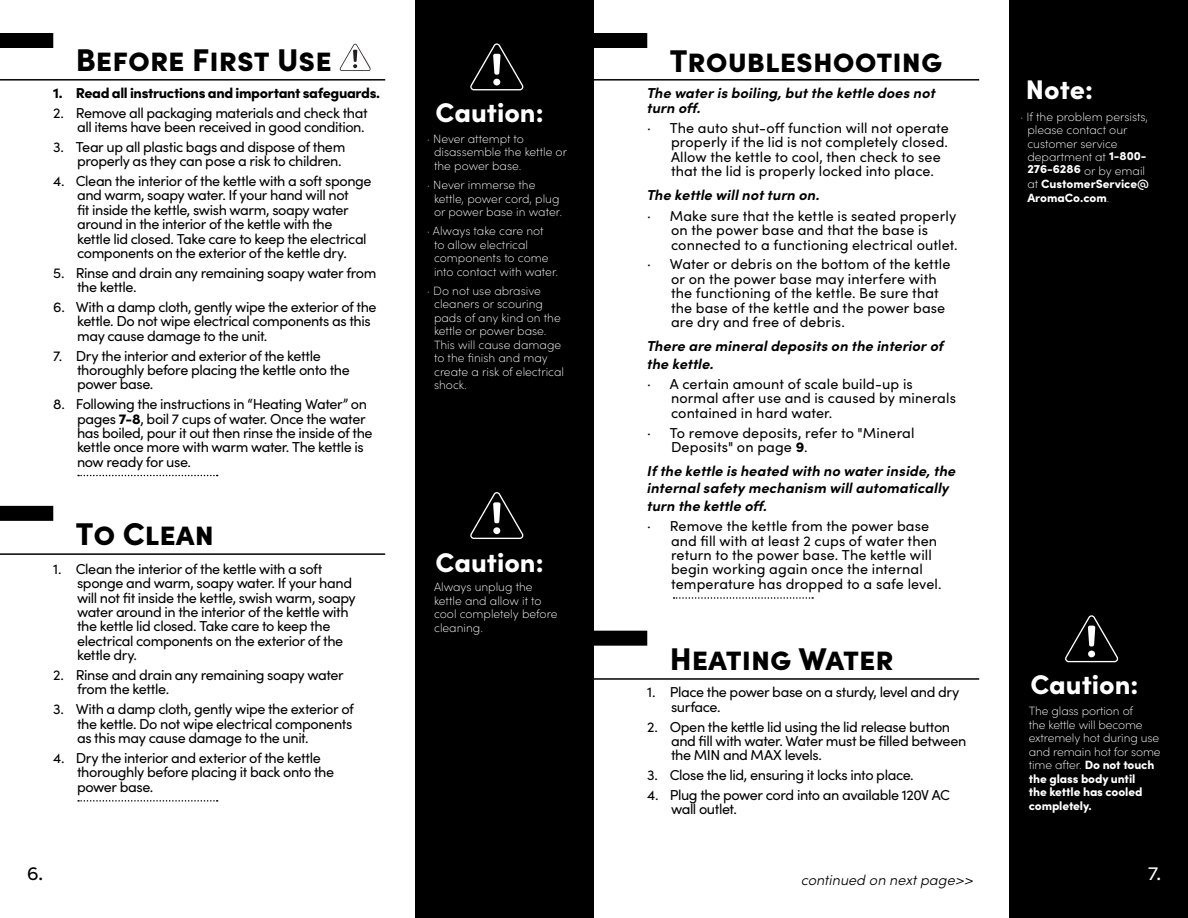
<style>
.page{position:relative;width:1188px;height:918px;background:#fff}
.page>*{position:absolute;margin:0;border:0;box-sizing:border-box;transform-origin:0 0}
.Heading{font:900 31.5px "Sofia Pro";color:#000}
.Heading-2{font:900 27px "Sofia Pro";color:#fff}
.t1{font:18px "Filson Pro";color:#000}
.t2{font:18px "Filson Pro";color:#fff}
.Body_List{font:14.4px/14.4px "Sofia Pro";letter-spacing:-.025em;color:#000}
.Body_List-2{font:14.4px/14.4px "Sofia Pro";letter-spacing:.005em;color:#000}
.t3{font:italic 700 14.4px/17.4px "Sofia Pro";letter-spacing:.005em;color:#000}
.Body_List-3{font:14.4px/14.4px "Sofia Pro";letter-spacing:.01em;color:#000}
.Body_List-4{font:900 14.4px "Sofia Pro";color:#000}
.t4{font:italic 300 14.4px "Sofia Pro";color:#000}
.note{font:200 12px/13.5px "Sofia Pro";color:#fff}
.s1{font-weight:900}
</style>
<div class="page">
<div style="left:416px;top:0;width:178px;height:918px;background:#000"></div>
<div style="left:1010px;top:0;width:178px;height:918px;background:#000"></div>
<svg style="left:78px;top:475px;width:140px;height:1px"></svg>
<svg style="left:674px;top:597px;width:139px;height:2px"></svg>
<svg style="left:470px;top:492px;width:54px;height:47px"></svg>
<svg style="left:1065px;top:615px;width:54px;height:47px"></svg>
<hr style="left:0;top:79px;width:385px;height:2px;background:#000">
<div style="left:0;top:33px;width:53px;height:15px;background:#000"></div>
<svg style="left:339px;top:44px;width:32px;height:27px"></svg>
<hr style="left:0;top:553px;width:385px;height:2px;background:#000">
<div style="left:0;top:506px;width:53px;height:15px;background:#000"></div>
<svg style="left:78px;top:800px;width:140px;height:2px"></svg>
<hr style="left:594px;top:79px;width:385px;height:2px;background:#000">
<div style="left:567px;top:33px;width:80px;height:15px;background:#000"></div>
<hr style="left:594px;top:678px;width:385px;height:2px;background:#000">
<div style="left:567px;top:631px;width:80px;height:15px;background:#000"></div>
<svg style="left:470px;top:43px;width:54px;height:47px"></svg>
<p class="Heading" style="left:76px;top:35px;width:258px">Before First Use</p>
<p class="Body_List-4" style="left:53px;top:81px;width:328px">1. Read all instructions and important safeguards.</p>
<p class="Body_List" style="left:53px;top:105px;width:316px;text-align:right">2. Remove all packaging materials and check that all items have been received in good condition.</p>
<p class="Body_List" style="left:53px;top:139px;width:294px;text-align:right">3. Tear up all plastic bags and dispose of them properly as they can pose a risk to children.</p>
<p class="Body_List" style="left:77px;top:173px;width:296px;text-indent:-24px">4. Clean the interior of the kettle with a soft sponge and warm, soapy water. If your hand will not<br>fit inside the kettle, swish warm, soapy water around in the interior of the kettle with the<br>kettle lid closed. Take care to keep the electrical components on the exterior of the kettle dry.</p>
<p class="Body_List" style="left:77px;top:265px;width:301px;text-indent:-24px">5. Rinse and drain any remaining soapy water from the kettle.</p>
<p class="Body_List" style="left:77px;top:299px;width:301px;text-indent:-24px">6. With a damp cloth, gently wipe the exterior of the kettle. Do not wipe electrical components as this may cause damage to the unit.</p>
<p class="Body_List" style="left:77px;top:348px;width:274px;text-indent:-24px">7. Dry the interior and exterior of the kettle thoroughly before placing the kettle onto the power base.</p>
<p class="Body_List" style="left:77px;top:396px;width:297px;text-indent:-24px">8. Following the instructions in “Heating Water” on pages <span class="s1">7-8</span>, boil 7 cups of water. Once the water has boiled, pour it out then rinse the inside of the kettle once more with warm water. The kettle is now ready for use.</p>
<p class="Heading" style="left:76px;top:509px;width:140px">To Clean</p>
<p class="Body_List" style="left:77px;top:561px;width:280px;text-indent:-24px">1. Clean the interior of the kettle with a soft sponge and warm, soapy water. If your hand will not fit inside the kettle, swish warm, soapy water around in the interior of the kettle with the kettle lid closed. Take care to keep the electrical components on the exterior of the kettle dry.</p>
<p class="Body_List" style="left:77px;top:667px;width:268px;text-indent:-24px">2. Rinse and drain any remaining soapy water from the kettle.</p>
<p class="Body_List" style="left:77px;top:701px;width:278px;text-align:justify;text-indent:-24px">3. With a damp cloth, gently wipe the exterior of the kettle. Do not wipe electrical components as this may cause damage to the unit.</p>
<p class="Body_List" style="left:77px;top:750px;width:259px;text-indent:-24px">4. Dry the interior and exterior of the kettle thoroughly before placing it back onto the power base.</p>
<p class="t1" style="left:27px;top:862px;width:18px">6.</p>
<p class="Heading-2" style="left:436px;top:92px;width:110px">Caution:</p>
<p class="note" style="left:434px;top:131px;width:135px;text-indent:-7px">· Never attempt to disassemble the kettle or the power base.</p>
<p class="note" style="left:434px;top:177px;width:129px;text-indent:-7px">· Never immerse the kettle, power cord, plug or power base in water.</p>
<p class="note" style="left:434px;top:224px;width:126px;text-indent:-7px">· Always take care not<br>to allow electrical components to come into contact with water.</p>
<p class="note" style="left:434px;top:283px;width:131px;text-indent:-7px">· Do not use abrasive cleaners or scouring pads of any kind on the kettle or power base.<br>This will cause damage to the finish and may create a risk of electrical shock.</p>
<p class="Heading-2" style="left:436px;top:541px;width:110px">Caution:</p>
<p class="note" style="left:434px;top:580px;width:125px">Always unplug the kettle and allow it to cool completely before cleaning.</p>
<p class="Heading" style="left:670px;top:36px;width:274px">Troubleshooting</p>
<p class="t3" style="left:647px;top:85px;width:290px;line-height:14.4px">The water is boiling, but the kettle does not turn off.</p>
<p class="Body_List-2" style="left:671px;top:120px;width:279px;text-indent:-24px">· The auto shut-off function will not operate properly if the lid is not completely closed.<br>Allow the kettle to cool, then check to see that the lid is properly locked into place.</p>
<p class="t3" style="left:647px;top:185px;width:174px">The kettle will not turn on.</p>
<p class="Body_List-2" style="left:671px;top:208px;width:288px;text-indent:-24px">· Make sure that the kettle is seated properly on the power base and that the base is connected to a functioning electrical outlet.</p>
<p class="Body_List-2" style="left:671px;top:256px;width:281px;text-indent:-24px">· Water or debris on the bottom of the kettle or on the power base may interfere with the functioning of the kettle. Be sure that the base of the kettle and the power base are dry and free of debris.</p>
<p class="t3" style="left:647px;top:336px;width:298px">There are mineral deposits on the interior of the kettle.</p>
<p class="Body_List-2" style="left:671px;top:376px;width:286px;text-indent:-24px">· A certain amount of scale build-up is normal after use and is caused by minerals contained in hard water.</p>
<p class="Body_List-3" style="left:671px;top:424px;width:245px;text-indent:-24px">· To remove deposits, refer to "Mineral<br>Deposits" on page <span class="s1">9</span>.</p>
<p class="t3" style="left:647px;top:461px;width:310px">If the kettle is heated with no water inside, the internal safety mechanism will automatically turn the kettle off.</p>
<p class="Body_List-2" style="left:671px;top:518px;width:272px;text-indent:-24px">· Remove the kettle from the power base and fill with at least 2 cups of water then return to the power base. The kettle will begin working again once the internal temperature has dropped to a safe level.</p>
<p class="Heading" style="left:670px;top:634px;width:226px">Heating Water</p>
<p class="Body_List" style="left:671px;top:684px;width:290px;text-indent:-24px">1. Place the power base on a sturdy, level and dry surface.</p>
<p class="Body_List" style="left:671px;top:719px;width:297px;text-indent:-24px">2. Open the kettle lid using the lid release button and fill with water. Water must be filled between the MIN and MAX levels.</p>
<p class="Body_List" style="left:647px;top:767px;width:268px">3. Close the lid, ensuring it locks into place.</p>
<p class="Body_List" style="left:671px;top:787px;width:281px;text-indent:-24px">4. Plug the power cord into an available 120V AC wall outlet.</p>
<p class="t4" style="left:801px;top:869px;width:174px">continued on next page&gt;&gt;</p>
<p class="Heading-2" style="left:1026px;top:68px;width:69px">Note:</p>
<p class="note" style="left:1027px;top:109px;width:123px;text-indent:-7px">· If the problem persists, please contact our customer service department at <span class="s1">1-800-<br>276-6286</span> or by email at <span class="s1">CustomerService@<br>AromaCo.com</span>.</p>
<p class="Heading-2" style="left:1030px;top:663px;width:110px">Caution:</p>
<p class="note" style="left:1029px;top:703px;width:133px">The glass portion of<br>the kettle will become extremely hot during use and remain hot for some time after. <span class="s1">Do not touch the glass body until<br>the kettle has cooled completely.</span></p>
<p class="t2" style="left:1148px;top:862px;width:14px">7.</p>
</div>
